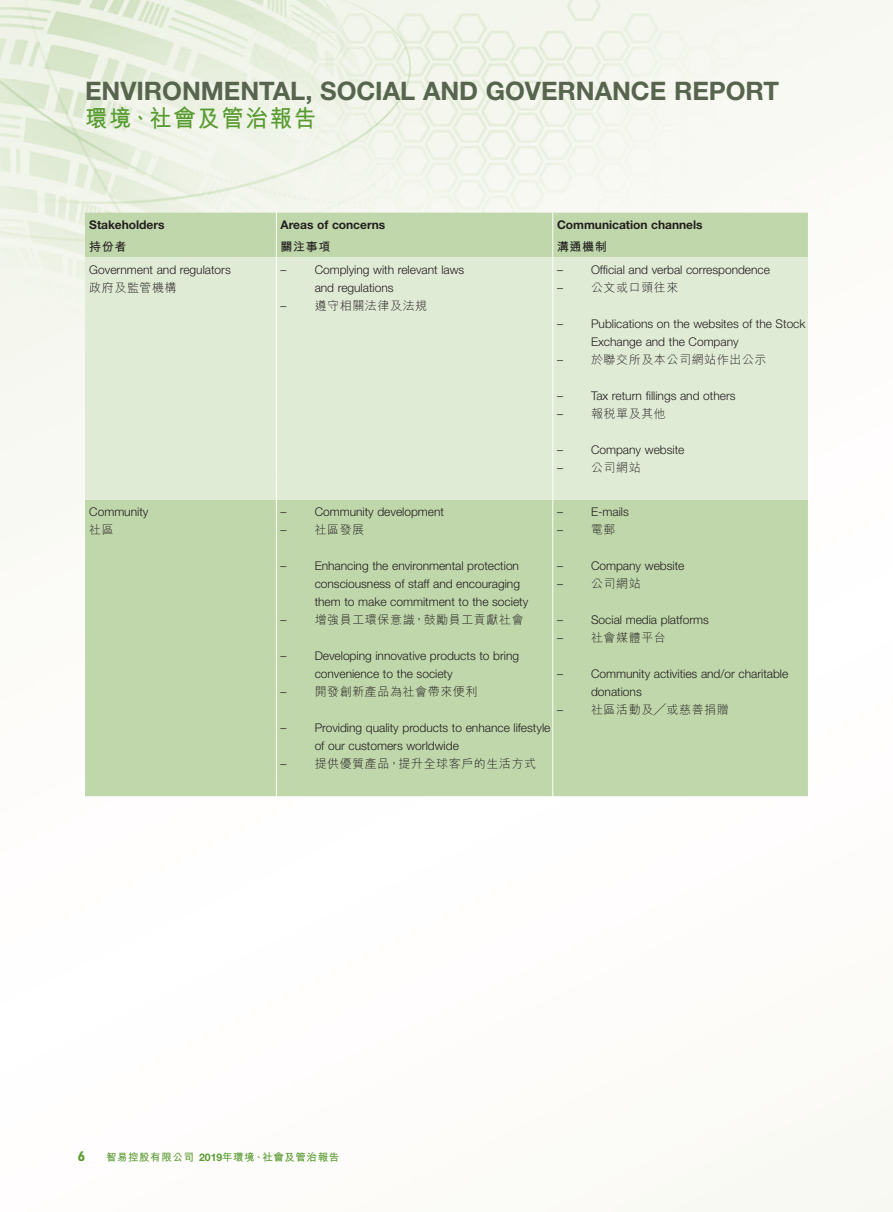
<style>
.page{position:relative;width:893px;height:1212px;background:#fff}
.page>*{position:absolute;margin:0;border:0;box-sizing:border-box;transform-origin:0 0}
.t1{font:700 25.5px "Helvetica Neue LT Std";color:#57644e}
.t2{font:700 24px "M Hei HK";letter-spacing:.08em;color:#589b31;scale:.93 1}
.t3{font:700 13.5px "URWDIN";color:#589b31}
.Body_Text{font:300 12px/18px "Helvetica Neue LT Std";color:#231f20}
.Body_Text-2{font:300 12px "M Hei HK";letter-spacing:.05em;color:#231f20}
.Body_Text-3{font:700 12px "Helvetica Neue LT Std";color:#231f20}
.Body_Text-4{font:700 12px "M Hei HK";letter-spacing:.05em;color:#231f20}
.t4{font:700 10.5px "M Hei HK";letter-spacing:.05em;color:#589b31}
.s1{font-family:"Helvetica Neue LT Std"}
</style>
<div class="page">
<img style="left:0;top:0;width:893px;height:1212px">
<div style="left:85px;top:213px;width:723px;height:583px;background:#c0d7ab"></div>
<div style="left:85px;top:257px;width:723px;height:243px;background:#e0ebd5"></div>
<svg style="left:276px;top:213px;width:1px;height:44px"></svg>
<svg style="left:552px;top:213px;width:1px;height:44px"></svg>
<hr style="left:276px;top:257px;width:1px;height:220px;background:#fff">
<hr style="left:552px;top:257px;width:1px;height:220px;background:#fff">
<svg style="left:276px;top:477px;width:1px;height:23px"></svg>
<svg style="left:552px;top:477px;width:1px;height:23px"></svg>
<hr style="left:276px;top:500px;width:1px;height:274px;background:#fff">
<hr style="left:552px;top:500px;width:1px;height:274px;background:#fff">
<svg style="left:276px;top:774px;width:1px;height:22px"></svg>
<svg style="left:552px;top:774px;width:1px;height:22px"></svg>
<h1 class="t1" style="left:85px;top:75px;width:695px">ENVIRONMENTAL, SOCIAL AND GOVERNANCE REPORT</h1>
<h2 class="t2" style="left:85px;top:101px;width:250px">環境、社會及管治報告</h2>
<p class="Body_Text-3" style="left:89px;top:217px;width:77px">Stakeholders</p>
<p class="Body_Text-3" style="left:281px;top:217px;width:106px">Areas of concerns</p>
<p class="Body_Text-3" style="left:557px;top:217px;width:147px">Communication channels</p>
<p class="Body_Text-4" style="left:89px;top:238px;width:39px">持份者</p>
<p class="Body_Text-4" style="left:281px;top:238px;width:51px">關注事項</p>
<p class="Body_Text-4" style="left:557px;top:238px;width:51px">溝通機制</p>
<p class="Body_Text" style="left:89px;top:260px;width:143px">Government and regulators</p>
<p class="Body_Text-2" style="left:89px;top:281px;width:89px">政府及監管機構</p>
<p class="Body_Text" style="left:315px;top:260px;width:151px;text-indent:-34px">– Complying with relevant laws and regulations</p>
<p class="Body_Text-2" style="left:281px;top:299px;width:148px"><span class="s1">–</span> 遵守相關法律及法規</p>
<p class="Body_Text" style="left:557px;top:260px;width:214px">– Official and verbal correspondence</p>
<p class="Body_Text-2" style="left:557px;top:281px;width:123px"><span class="s1">–</span> 公文或口頭往來</p>
<p class="Body_Text" style="left:591px;top:314px;width:216px;text-indent:-34px">– Publications on the websites of the Stock<br>Exchange and the Company</p>
<p class="Body_Text-2" style="left:557px;top:353px;width:211px"><span class="s1">–</span> 於聯交所及本公司網站作出公示</p>
<p class="Body_Text" style="left:557px;top:386px;width:180px">– Tax return fillings and others</p>
<p class="Body_Text-2" style="left:557px;top:407px;width:110px"><span class="s1">–</span> 報稅單及其他</p>
<p class="Body_Text" style="left:557px;top:440px;width:129px">– Company website</p>
<p class="Body_Text-2" style="left:557px;top:461px;width:85px"><span class="s1">–</span> 公司網站</p>
<p class="Body_Text" style="left:89px;top:503px;width:61px">Community</p>
<p class="Body_Text-2" style="left:89px;top:524px;width:26px">社區</p>
<p class="Body_Text" style="left:281px;top:503px;width:165px">– Community development</p>
<p class="Body_Text-2" style="left:281px;top:524px;width:85px"><span class="s1">–</span> 社區發展</p>
<p class="Body_Text" style="left:315px;top:557px;width:215px;text-indent:-34px">– Enhancing the environmental protection consciousness of staff and encouraging them to make commitment to the society</p>
<p class="Body_Text-2" style="left:281px;top:614px;width:245px"><span class="s1">–</span> 增強員工環保意識，鼓勵員工貢獻社會</p>
<p class="Body_Text" style="left:315px;top:647px;width:206px;text-indent:-34px">– Developing innovative products to bring convenience to the society</p>
<p class="Body_Text-2" style="left:281px;top:686px;width:198px"><span class="s1">–</span> 開發創新產品為社會帶來便利</p>
<p class="Body_Text" style="left:315px;top:719px;width:237px;text-indent:-34px">– Providing quality products to enhance lifestyle of our customers worldwide</p>
<p class="Body_Text-2" style="left:281px;top:758px;width:257px"><span class="s1">–</span> 提供優質產品，提升全球客戶的生活方式</p>
<p class="Body_Text" style="left:557px;top:503px;width:73px">– E-mails</p>
<p class="Body_Text-2" style="left:557px;top:524px;width:60px"><span class="s1">–</span> 電郵</p>
<p class="Body_Text" style="left:557px;top:557px;width:129px">– Company website</p>
<p class="Body_Text-2" style="left:557px;top:578px;width:85px"><span class="s1">–</span> 公司網站</p>
<p class="Body_Text" style="left:557px;top:611px;width:153px">– Social media platforms</p>
<p class="Body_Text-2" style="left:557px;top:632px;width:110px"><span class="s1">–</span> 社會媒體平台</p>
<p class="Body_Text" style="left:591px;top:665px;width:199px;text-indent:-34px">– Community activities and/or charitable donations</p>
<p class="Body_Text-2" style="left:557px;top:704px;width:173px"><span class="s1">–</span> 社區活動及╱或慈善捐贈</p>
<p class="t3" style="left:78px;top:1147px;width:9px">6</p>
<p class="t4" style="left:106px;top:1149px;width:234px">智易控股有限公司 <span class="s1">2019</span>年環境、社會及管治報告</p>
</div>
